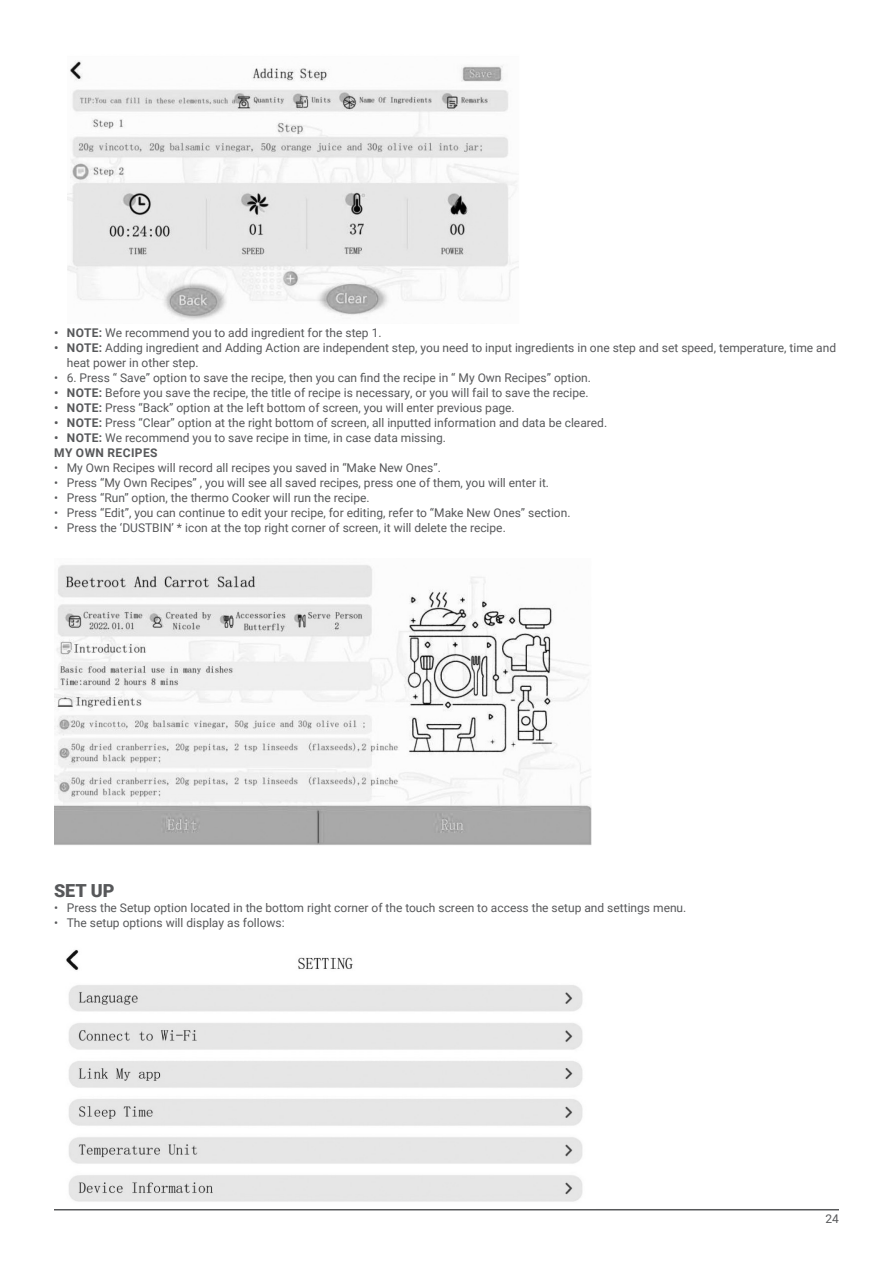
<style>
.page{position:relative;width:893px;height:1263px;background:#fff}
.page>*{position:absolute;margin:0;border:0;box-sizing:border-box;transform-origin:0 0}
.Section_Header{font:900 18px "Roboto";color:#57585a}
.t1{font:12px/15px "Roboto";color:#57585a}
.Main_Copy__DO_NOT_MO{font:700 12px "Roboto";letter-spacing:.035em;color:#57585a}
.s1{font-weight:700}
</style>
<div class="page">
<hr style="left:54px;top:1209px;width:785px;height:1px;background:#57585a">
<img style="left:54px;top:565px;width:538px;height:280px">
<img style="left:67px;top:61px;width:452px;height:259px">
<img style="left:66px;top:949px;width:517px;height:253px">
<p class="t1" style="left:54px;top:325px;width:329px"><span class="s1">• NOTE:</span> We recommend you to add ingredient for the step 1.</p>
<p class="t1" style="left:67px;top:340px;width:771px;text-indent:-13px"><span class="s1">• NOTE:</span> Adding ingredient and Adding Action are independent step, you need to input ingredients in one step and set speed, temperature, time and heat power in other step.</p>
<p class="t1" style="left:54px;top:370px;width:539px">• 6. Press “ Save” option to save the recipe, then you can find the recipe in “ My Own Recipes” option.</p>
<p class="t1" style="left:54px;top:385px;width:536px"><span class="s1">• NOTE:</span> Before you save the recipe, the title of recipe is necessary, or you will fail to save the recipe.</p>
<p class="t1" style="left:54px;top:400px;width:462px"><span class="s1">• NOTE:</span> Press “Back” option at the left bottom of screen, you will enter previous page.</p>
<p class="t1" style="left:54px;top:415px;width:554px"><span class="s1">• NOTE:</span> Press “Clear” option at the right bottom of screen, all inputted information and data be cleared.</p>
<p class="t1" style="left:54px;top:430px;width:393px"><span class="s1">• NOTE:</span> We recommend you to save recipe in time, in case data missing.</p>
<p class="Main_Copy__DO_NOT_MO" style="left:54px;top:444px;width:105px">MY OWN RECIPES</p>
<p class="t1" style="left:54px;top:460px;width:388px">• My Own Recipes will record all recipes you saved in “Make New Ones”.</p>
<p class="t1" style="left:54px;top:475px;width:497px">• Press “My Own Recipes” , you will see all saved recipes, press one of them, you will enter it.</p>
<p class="t1" style="left:54px;top:490px;width:317px">• Press “Run” option, the thermo Cooker will run the recipe.</p>
<p class="t1" style="left:54px;top:505px;width:518px">• Press “Edit”, you can continue to edit your recipe, for editing, refer to “Make New Ones” section.</p>
<p class="t1" style="left:54px;top:520px;width:453px">• Press the ‘DUSTBIN’ * icon at the top right corner of screen, it will delete the recipe.</p>
<p class="Section_Header" style="left:54px;top:878px;width:62px">SET UP</p>
<p class="t1" style="left:54px;top:900px;width:634px">• Press the Setup option located in the bottom right corner of the touch screen to access the setup and settings menu.</p>
<p class="t1" style="left:54px;top:915px;width:232px">• The setup options will display as follows:</p>
<p class="t1" style="left:825px;top:1211px;width:15px">24</p>
</div>
